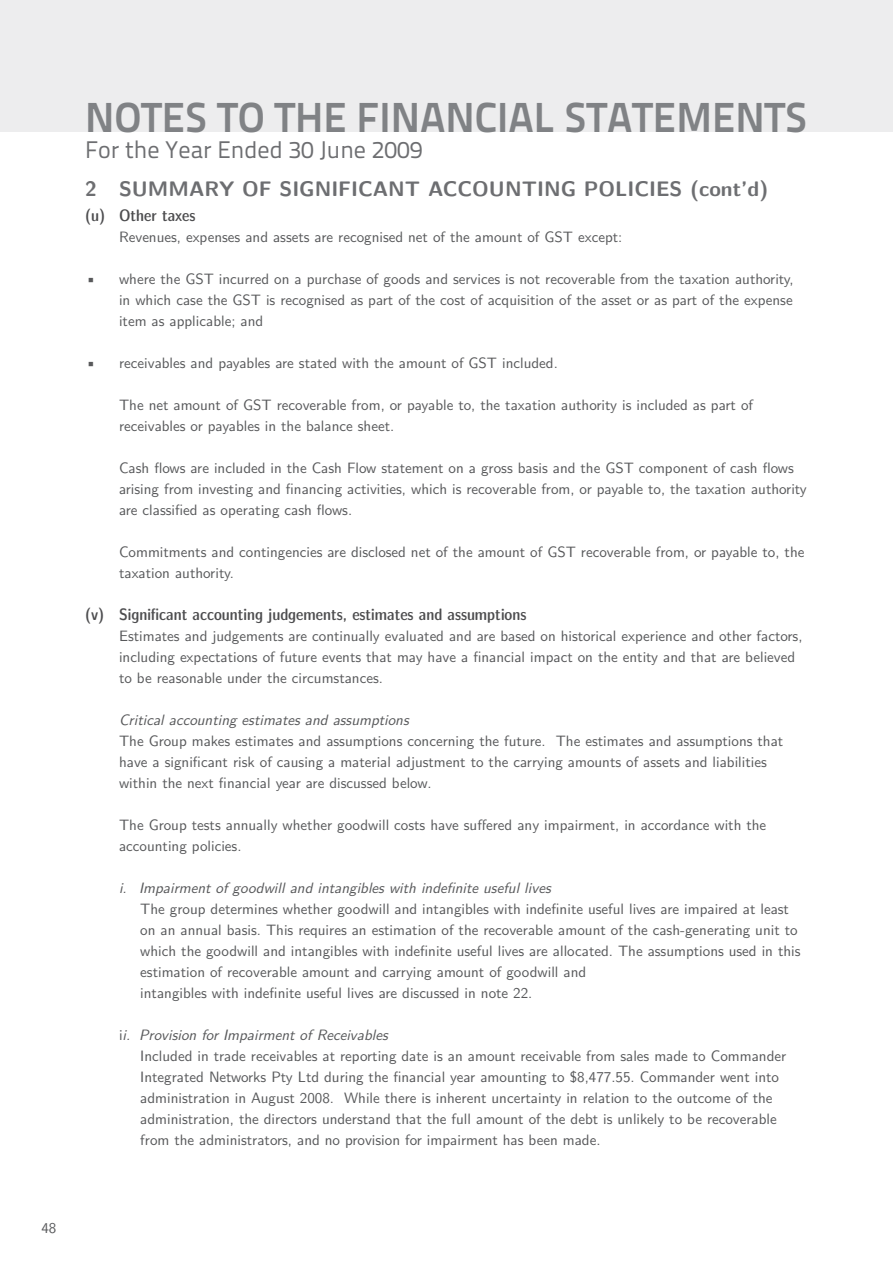
<style>
.page{position:relative;width:893px;height:1263px;background:#fff}
.page>*{position:absolute;margin:0;border:0;box-sizing:border-box;transform-origin:0 0}
.t1{font:42px "Titillium Text 15 L 800 wt";color:#808285}
.t2{font:24px "Titillium Text 15 L 400 wt";color:#6d6e71}
.t3{font:700 21px "LM Sans 10";color:#6d6e71}
.t4{font:16.5px "LM Sans Demi Cond 10";color:#4d4d4f}
.t5{font:15px/21px "LM Sans 10";color:#58595b}
.t6{font:italic 15px "LM Sans 10";color:#58595b}
.s1{font-style:italic}
</style>
<div class="page">
<div style="left:0;top:0;width:893px;height:132px;background:#ededee"></div>
<p class="t5" style="left:41px;top:1216px;width:16px">48</p>
<h1 class="t1" style="left:85px;top:92px;width:53px">NOTES</h1>
<h1 class="t1" style="left:217px;top:92px;width:82px">TO THE</h1>
<h1 class="t1" style="left:357px;top:92px;width:430px">FI NANCIAL STATEMENTS</h1>
<h2 class="t2" style="left:85px;top:135px;width:339px">For the Year Ended 30 June 2009</h2>
<h3 class="t3" style="left:85px;top:172px;width:66px">2 SUMMA</h3>
<h3 class="t3" style="left:204px;top:172px;width:565px">RY OF SIGN IFICANT ACCOUNTING POLICIES (cont’d)</h3>
<p class="t4" style="left:85px;top:202px;width:112px">(u) Other taxes</p>
<p class="t5" style="left:119px;top:225px;width:505px">Revenues, expenses and assets are recognised net of the amount of GST except:</p>
<p class="t5" style="left:119px;top:267px;width:676px;text-align:justify;text-indent:-34px">• where the GST incurred on a purchase of goods and services is not recoverable from the taxation authority, in which case the GST is recognised as part of the cost of acquisition of the asset or as part of the expense item as applicable; and</p>
<p class="t5" style="left:85px;top:351px;width:474px">• receivables and payables are stated with the amount of GST included.</p>
<p class="t5" style="left:119px;top:393px;width:635px">The net amount of GST recoverable from, or payable to, the taxation authority is included as part of receivables or payables in the balance sheet.</p>
<p class="t5" style="left:119px;top:456px;width:689px">Cash flows are included in the Cash Flow statement on a gross basis and the GST component of cash flows arising from investing and financing activities, which is recoverable from, or payable to, the taxation authority are classified as operating cash flows.</p>
<p class="t5" style="left:119px;top:540px;width:687px">Commitments and contingencies are disclosed net of the amount of GST recoverable from, or payable to, the taxation authority.</p>
<p class="t4" style="left:85px;top:601px;width:443px">(v) Significant accounting judgements, estimates and assumptions</p>
<p class="t5" style="left:119px;top:624px;width:685px">Estimates and judgements are continually evaluated and are based on historical experience and other factors, including expectations of future events that may have a financial impact on the entity and that are believed to be reasonable under the circumstances.</p>
<p class="t6" style="left:119px;top:707px;width:291px">Critical accounting estimates and assumptions</p>
<p class="t5" style="left:119px;top:729px;width:666px">The Group makes estimates and assumptions concerning the future. The estimates and assumptions that have a significant risk of causing a material adjustment to the carrying amounts of assets and liabilities within the next financial year are discussed below.</p>
<p class="t5" style="left:119px;top:813px;width:649px">The Group tests annually whether goodwill costs have suffered any impairment, in accordance with the accounting policies.</p>
<p class="t6" style="left:119px;top:875px;width:433px">i. Impairment of goodwill and intangibles with indefinite useful lives</p>
<p class="t5" style="left:140px;top:897px;width:662px">The group determines whether goodwill and intangibles with indefinite useful lives are impaired at least on an annual basis. This requires an estimation of the recoverable amount of the cash-generating unit to which the goodwill and intangibles with indefinite useful lives are allocated. The assumptions used in this estimation of recoverable amount and carrying amount of goodwill and<br>intangibles with indefinite useful lives are discussed in note 22.</p>
<p class="t5" style="left:140px;top:1023px;width:647px;text-indent:-21px">i<span class="s1">i. Provision for Impairment of Receivables<br></span>Included in trade receivables at reporting date is an amount receivable from sales made to Commander Integrated Networks Pty Ltd during the financial year amounting to $8,477.55. Commander went into administration in August 2008. While there is inherent uncertainty in relation to the outcome of the administration, the directors understand that the full amount of the debt is unlikely to be recoverable from the administrators, and no provision for impairment has been made.</p>
</div>
